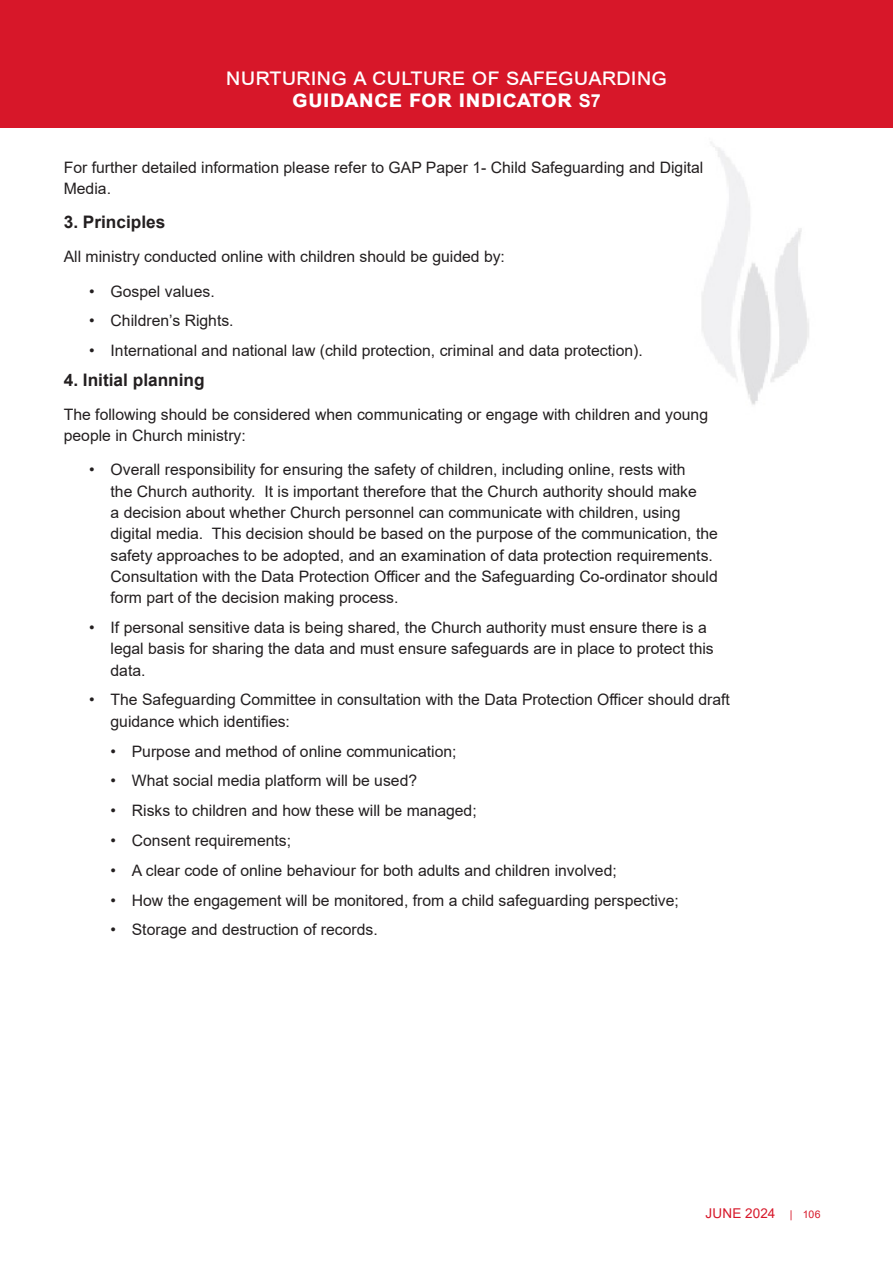
<style>
.page{position:relative;width:893px;height:1263px;background:#fff}
.page>*{position:absolute;margin:0;border:0;box-sizing:border-box;transform-origin:0 0}
.Master_page_title{font:24px/22.5px "Arial";letter-spacing:.255em;color:#fff;text-align:center}
.Black_sub_heading{font:700 17.25px "Arial";color:#231f20}
.Body_text{font:15.75px/21.3px "Arial";color:#231f20}
.t1{font:13.5px "Arial";letter-spacing:.01em;color:#d71729}
.s1{font-weight:700}
.s2{font-weight:700;font-size:18px}
.s3{font-size:10.5px}
</style>
<div class="page">
<div style="left:0;top:0;width:893px;height:128px;background:#d71729"></div>
<img style="left:702px;top:142px;width:107px;height:263px">
<p class="Master_page_title" style="left:226px;top:65px;width:442px">nurturing a culture of safeguarding <span class="s1">guidance for indicator</span> <span class="s2">S7</span></p>
<p class="Body_text" style="left:64px;top:157px;width:641px">For further detailed information please refer to GAP Paper 1- Child Safeguarding and Digital<br>Media.</p>
<p class="Black_sub_heading" style="left:64px;top:210px;width:103px">3. Principles</p>
<p class="Body_text" style="left:64px;top:246px;width:443px">All ministry conducted online with children should be guided by:</p>
<p class="Body_text" style="left:89px;top:280px;width:127px">• Gospel values.</p>
<p class="Body_text" style="left:89px;top:310px;width:146px">• Children’s Rights.</p>
<p class="Body_text" style="left:89px;top:340px;width:555px">• International and national law (child protection, criminal and data protection).</p>
<p class="Black_sub_heading" style="left:64px;top:368px;width:142px">4. Initial planning</p>
<p class="Body_text" style="left:64px;top:404px;width:646px">The following should be considered when communicating or engage with children and young people in Church ministry:</p>
<p class="Body_text" style="left:111px;top:459px;width:609px;text-indent:-21px">• Overall responsibility for ensuring the safety of children, including online, rests with<br>the Church authority. It is important therefore that the Church authority should make<br>a decision about whether Church personnel can communicate with children, using digital media. This decision should be based on the purpose of the communication, the safety approaches to be adopted, and an examination of data protection requirements.<br>Consultation with the Data Protection Officer and the Safeguarding Co-ordinator should form part of the decision making process.</p>
<p class="Body_text" style="left:111px;top:617px;width:605px;text-indent:-21px">• If personal sensitive data is being shared, the Church authority must ensure there is a legal basis for sharing the data and must ensure safeguards are in place to protect this data.</p>
<p class="Body_text" style="left:111px;top:689px;width:621px;text-indent:-21px">• The Safeguarding Committee in consultation with the Data Protection Officer should draft guidance which identifies:</p>
<p class="Body_text" style="left:111px;top:740px;width:348px">• Purpose and method of online communication;</p>
<p class="Body_text" style="left:111px;top:770px;width:308px">• What social media platform will be used?</p>
<p class="Body_text" style="left:111px;top:800px;width:368px">• Risks to children and how these will be managed;</p>
<p class="Body_text" style="left:111px;top:830px;width:182px">• Consent requirements;</p>
<p class="Body_text" style="left:111px;top:859px;width:508px">• A clear code of online behaviour for both adults and children involved;</p>
<p class="Body_text" style="left:111px;top:889px;width:570px">• How the engagement will be monitored, from a child safeguarding perspective;</p>
<p class="Body_text" style="left:111px;top:919px;width:269px">• Storage and destruction of records.</p>
<p class="t1" style="left:706px;top:1204px;width:117px">JUNE 2024 <span class="s3">| 106</span></p>
</div>
